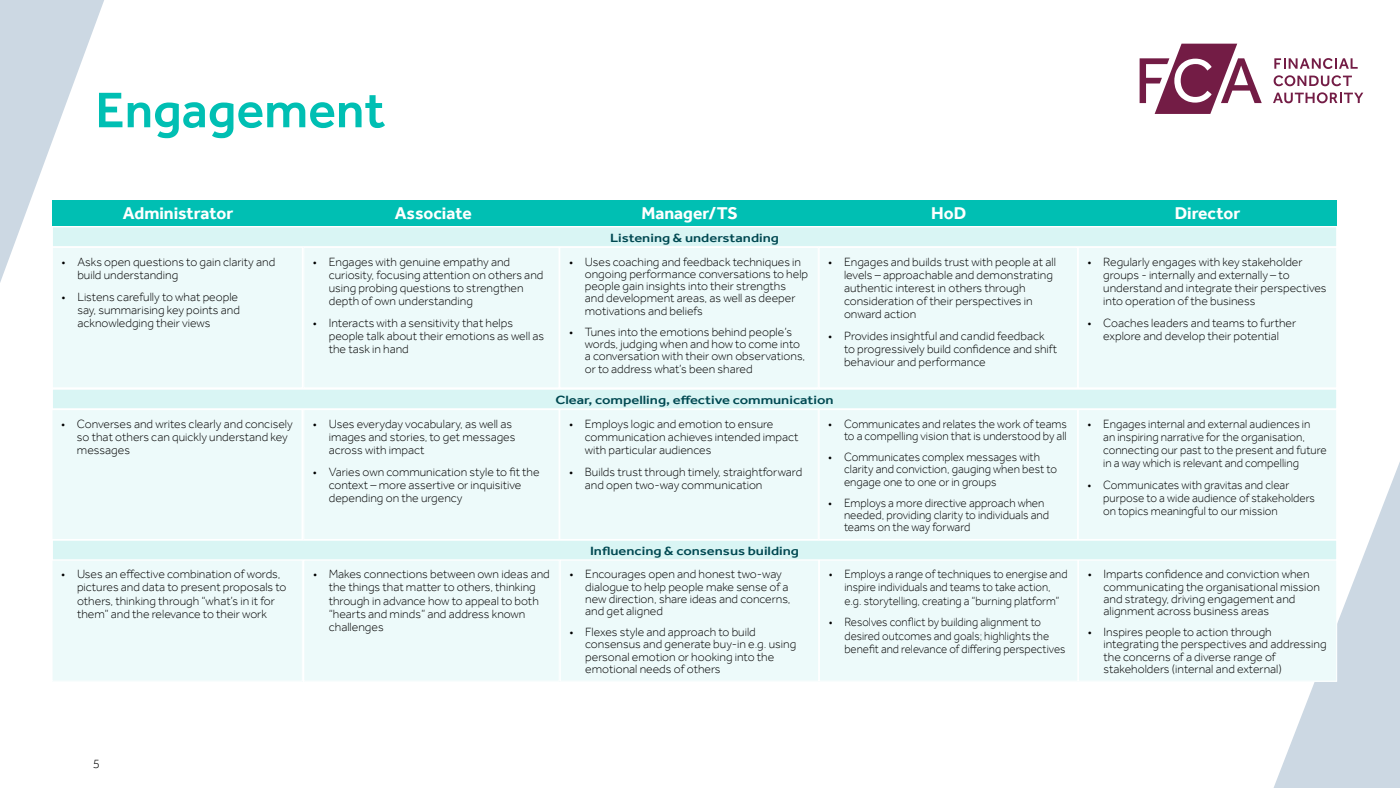
<style>
.page{position:relative;width:1400px;height:788px;background:#fff}
.page>*{position:absolute;margin:0;border:0;box-sizing:border-box;transform-origin:0 0}
.t1{font:500 51.62px "Effra";color:#00bfb3}
.t2{font:700 17.5px "Effra";color:#fff}
.t3{font:300 13.12px "Effra";color:#000}
.t4{font:300 12.25px/13.1px "Effra";color:#000}
.t5{font:300 12.25px/13.1px "Effra";color:#000;scale:.96 1}
.t6{font:300 12.25px/13.1px "Effra";color:#000;scale:.94 1}
.t7{font:500 12.25px "Effra";color:#004851;scale:1.2 1}
</style>
<div class="page">
<svg style="left:1139px;top:43px;width:261px;height:745px"></svg>
<svg style="left:0;top:0;width:104px;height:283px"></svg>
<svg style="left:1140px;top:44px;width:122px;height:70px"></svg>
<svg style="left:1274px;top:58px;width:84px;height:11px"></svg>
<svg style="left:1274px;top:75px;width:78px;height:11px"></svg>
<svg style="left:1273px;top:92px;width:90px;height:11px"></svg>
<div style="left:52px;top:247px;width:250px;height:141px;background:#edfafa"></div>
<div style="left:52px;top:247px;width:251px;height:141px;border:1px solid #fff"></div>
<div style="left:52px;top:200px;width:252px;height:26px;background:#00bfb3"></div>
<div style="left:304px;top:200px;width:259px;height:26px;background:#00bfb3"></div>
<div style="left:560px;top:200px;width:259px;height:26px;background:#00bfb3"></div>
<div style="left:819px;top:200px;width:259px;height:26px;background:#00bfb3"></div>
<div style="left:1078px;top:409px;width:259px;height:130px;background:#edfafa"></div>
<div style="left:1078px;top:409px;width:259px;height:131px;border:1px solid #fff"></div>
<div style="left:1078px;top:200px;width:259px;height:26px;background:#00bfb3"></div>
<div style="left:304px;top:560px;width:255px;height:121px;background:#edfafa"></div>
<div style="left:303px;top:559px;width:257px;height:122px;border:1px solid #fff"></div>
<div style="left:560px;top:409px;width:258px;height:130px;background:#edfafa"></div>
<div style="left:559px;top:409px;width:260px;height:131px;border:1px solid #fff"></div>
<div style="left:52px;top:409px;width:250px;height:130px;background:#edfafa"></div>
<div style="left:52px;top:409px;width:250px;height:131px;border:1px solid #fff"></div>
<div style="left:52px;top:560px;width:250px;height:121px;background:#edfafa"></div>
<div style="left:52px;top:559px;width:251px;height:122px;border:1px solid #fff"></div>
<div style="left:304px;top:247px;width:255px;height:141px;background:#edfafa"></div>
<div style="left:303px;top:247px;width:256px;height:141px;border:1px solid #fff"></div>
<div style="left:304px;top:409px;width:255px;height:130px;background:#edfafa"></div>
<div style="left:303px;top:409px;width:256px;height:131px;border:1px solid #fff"></div>
<div style="left:560px;top:247px;width:258px;height:141px;background:#edfafa"></div>
<div style="left:559px;top:247px;width:260px;height:141px;border:1px solid #fff"></div>
<div style="left:560px;top:560px;width:259px;height:121px;background:#edfafa"></div>
<div style="left:560px;top:559px;width:259px;height:122px;border:1px solid #fff"></div>
<div style="left:819px;top:247px;width:258px;height:141px;background:#edfafa"></div>
<div style="left:819px;top:247px;width:259px;height:141px;border:1px solid #fff"></div>
<div style="left:1078px;top:247px;width:259px;height:141px;background:#edfafa"></div>
<div style="left:1078px;top:247px;width:259px;height:141px;border:1px solid #fff"></div>
<div style="left:820px;top:560px;width:258px;height:121px;background:#edfafa"></div>
<div style="left:819px;top:559px;width:259px;height:122px;border:1px solid #fff"></div>
<div style="left:1079px;top:560px;width:258px;height:121px;background:#edfafa"></div>
<div style="left:1078px;top:559px;width:259px;height:122px;border:1px solid #fff"></div>
<div style="left:52px;top:227px;width:1285px;height:19px;background:#d9f5f4"></div>
<div style="left:52px;top:226px;width:1285px;height:21px;border:1px solid #fff"></div>
<div style="left:819px;top:409px;width:258px;height:130px;background:#edfafa"></div>
<div style="left:819px;top:409px;width:259px;height:131px;border:1px solid #fff"></div>
<div style="left:52px;top:389px;width:1285px;height:19px;background:#d9f5f4"></div>
<div style="left:52px;top:389px;width:1285px;height:20px;border:1px solid #fff"></div>
<div style="left:52px;top:540px;width:1285px;height:19px;background:#d9f5f4"></div>
<div style="left:52px;top:539px;width:1285px;height:21px;border:1px solid #fff"></div>
<h1 class="t1" style="left:95px;top:79px;width:291px">Engagement</h1>
<h2 class="t2" style="left:123px;top:202px;width:112px">Administrator</h2>
<h2 class="t2" style="left:395px;top:202px;width:78px">Associate</h2>
<h2 class="t2" style="left:641px;top:202px;width:98px">Manager/TS</h2>
<h2 class="t2" style="left:931px;top:202px;width:36px">HoD</h2>
<p class="t7" style="left:610px;top:230px;width:142px">Listening &amp; understanding</p>
<p class="t4" style="left:77px;top:255px;width:199px;text-indent:-16px">• Asks open questions to gain clarity and build understanding</p>
<p class="t4" style="left:77px;top:290px;width:164px;text-indent:-16px">• Listens carefully to what people say, summarising key points and acknowledging their views</p>
<p class="t4" style="left:329px;top:255px;width:216px;text-indent:-16px">• Engages with genuine empathy and curiosity, focusing attention on others and using probing questions to strengthen depth of own understanding</p>
<p class="t4" style="left:329px;top:316px;width:217px;text-indent:-16px">• Interacts with a sensitivity that helps people talk about their emotions as well as the task in hand</p>
<p class="t4" style="left:585px;top:255px;width:225px;line-height:12.2px;text-indent:-16px">• Uses coaching and feedback techniques in ongoing performance conversations to help people gain insights into their strengths and development areas, as well as deeper motivations and beliefs</p>
<p class="t4" style="left:585px;top:325px;width:222px;line-height:12.2px;text-indent:-16px">• Tunes into the emotions behind people’s words, judging when and how to come into a conversation with their own observations, or to address what’s been shared</p>
<p class="t4" style="left:844px;top:255px;width:213px;text-indent:-16px">• Engages and builds trust with people at all levels – approachable and demonstrating authentic interest in others through consideration of their perspectives in onward action</p>
<p class="t4" style="left:844px;top:329px;width:215px;text-indent:-16px">• Provides insightful and candid feedback to progressively build confidence and shift behaviour and performance</p>
<p class="t7" style="left:555px;top:392px;width:233px">Clear, compelling, effective communication</p>
<p class="t4" style="left:77px;top:417px;width:217px;text-indent:-16px">• Converses and writes clearly and concisely so that others can quickly understand key messages</p>
<p class="t4" style="left:329px;top:417px;width:188px;text-indent:-16px">• Uses everyday vocabulary, as well as images and stories, to get messages across with impact</p>
<p class="t4" style="left:329px;top:465px;width:212px;text-indent:-16px">• Varies own communication style to fit the context – more assertive or inquisitive depending on the urgency</p>
<p class="t4" style="left:585px;top:417px;width:215px;text-indent:-16px">• Employs logic and emotion to ensure communication achieves intended impact with particular audiences</p>
<p class="t4" style="left:585px;top:465px;width:219px;text-indent:-16px">• Builds trust through timely, straightforward and open two-way communication</p>
<p class="t5" style="left:828px;top:417px;width:250px;line-height:12.2px;text-align:right">• Communicates and relates the work of teams to a compelling vision that is understood by all</p>
<p class="t5" style="left:844px;top:450px;width:223px;line-height:12.2px;text-indent:-16px">• Communicates complex messages with clarity and conviction, gauging when best to engage one to one or in groups</p>
<p class="t5" style="left:844px;top:496px;width:215px;line-height:12.2px;text-indent:-16px">• Employs a more directive approach when needed, providing clarity to individuals and teams on the way forward</p>
<p class="t7" style="left:590px;top:543px;width:176px">Influencing &amp; consensus building</p>
<p class="t4" style="left:77px;top:567px;width:211px;text-indent:-16px">• Uses an effective combination of words, pictures and data to present proposals to others, thinking through “what’s in it for them” and the relevance to their work</p>
<p class="t4" style="left:329px;top:567px;width:223px;text-indent:-16px">• Makes connections between own ideas and the things that matter to others, thinking through in advance how to appeal to both “hearts and minds” and address known challenges</p>
<p class="t4" style="left:585px;top:568px;width:207px;line-height:12.2px;text-indent:-16px">• Encourages open and honest two-way dialogue to help people make sense of a new direction, share ideas and concerns, and get aligned</p>
<p class="t4" style="left:585px;top:625px;width:212px;line-height:12.2px;text-indent:-16px">• Flexes style and approach to build consensus and generate buy-in e.g. using personal emotion or hooking into the emotional needs of others</p>
<p class="t6" style="left:844px;top:567px;width:239px;text-indent:-16px">• Employs a range of techniques to energise and inspire individuals and teams to take action, e.g. storytelling, creating a “burning platform”</p>
<p class="t6" style="left:844px;top:615px;width:237px;text-indent:-16px">• Resolves conflict by building alignment to desired outcomes and goals; highlights the benefit and relevance of differing perspectives</p>
<h2 class="t2" style="left:1175px;top:202px;width:67px">Director</h2>
<p class="t4" style="left:1103px;top:255px;width:225px;text-indent:-16px">• Regularly engages with key stakeholder groups - internally and externally – to understand and integrate their perspectives into operation of the business</p>
<p class="t4" style="left:1088px;top:316px;width:210px;text-align:center">• Coaches leaders and teams to further explore and develop their potential</p>
<p class="t5" style="left:1103px;top:417px;width:234px;text-indent:-16px">• Engages internal and external audiences in<br>an inspiring narrative for the organisation, connecting our past to the present and future in a way which is relevant and compelling</p>
<p class="t5" style="left:1103px;top:478px;width:222px;text-indent:-16px">• Communicates with gravitas and clear purpose to a wide audience of stakeholders on topics meaningful to our mission</p>
<p class="t4" style="left:1103px;top:568px;width:218px;line-height:12.2px;text-indent:-16px">• Imparts confidence and conviction when communicating the organisational mission and strategy, driving engagement and alignment across business areas</p>
<p class="t4" style="left:1103px;top:625px;width:225px;line-height:12.2px;text-indent:-16px">• Inspires people to action through integrating the perspectives and addressing the concerns of a diverse range of stakeholders (internal and external)</p>
<p class="t3" style="left:93px;top:755px;width:9px">5</p>
</div>
